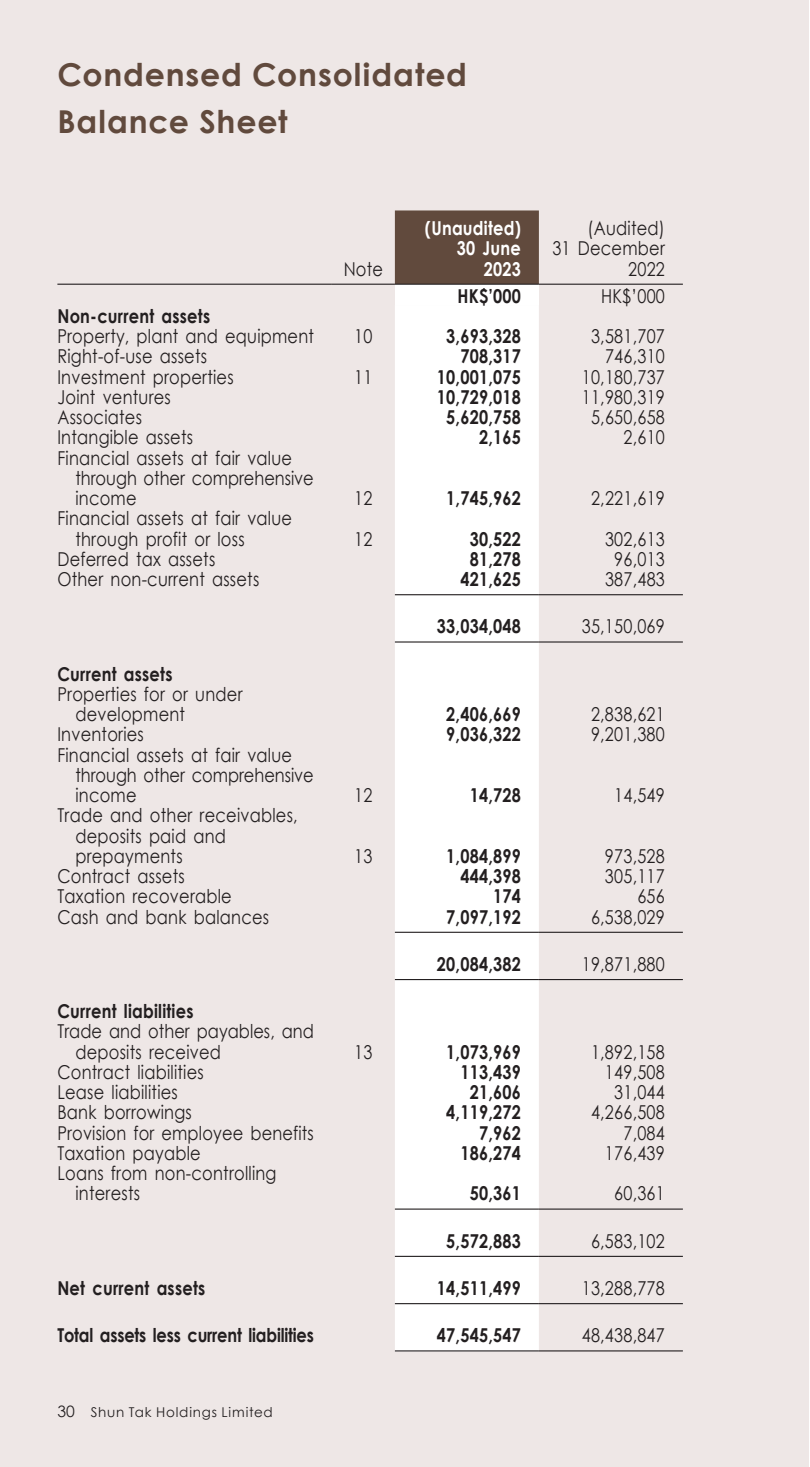
<style>
.page{position:relative;width:810px;height:1467px;background:#fff}
.page>*{position:absolute;margin:0;border:0;box-sizing:border-box;transform-origin:0 0}
.t1{font:700 31.5px/47.7px "Century Gothic";letter-spacing:.025em;color:#614a3d}
.t2{font:19.12px/20.2px "Century Gothic";letter-spacing:.015em;color:#231f20;scale:.85 1}
.t3{font:700 19.12px "Century Gothic";letter-spacing:.015em;color:#231f20;scale:.85 1}
.t4{font:700 19.12px "Century Gothic";letter-spacing:-.01em;color:#231f20;scale:.85 1}
.t5{font:700 19.12px "Century Gothic";letter-spacing:.015em;color:#fff;scale:.85 1}
.t6{font:13.5px "Century Gothic";letter-spacing:.06em;color:#231f20}
.s1{font-size:15.75px}
</style>
<div class="page">
<div style="left:0;top:0;width:808px;height:1467px;background:#eee7e6"></div>
<div style="left:395px;top:210px;width:144px;height:74px;background:#614a3d"></div>
<div style="left:395px;top:285px;width:144px;height:20px;background:#fff"></div>
<div style="left:395px;top:305px;width:144px;height:1045px;background:#fff"></div>
<hr style="left:57px;top:284px;width:275px;height:1px;background:#231f20">
<hr style="left:332px;top:284px;width:63px;height:1px;background:#231f20">
<hr style="left:395px;top:284px;width:144px;height:1px;background:#231f20">
<hr style="left:539px;top:284px;width:144px;height:1px;background:#231f20">
<hr style="left:395px;top:594px;width:144px;height:1px;background:#231f20">
<hr style="left:539px;top:594px;width:144px;height:1px;background:#231f20">
<hr style="left:395px;top:641px;width:144px;height:2px;background:#231f20">
<hr style="left:539px;top:641px;width:144px;height:2px;background:#231f20">
<hr style="left:395px;top:932px;width:144px;height:1px;background:#231f20">
<hr style="left:539px;top:932px;width:144px;height:1px;background:#231f20">
<hr style="left:395px;top:979px;width:144px;height:1px;background:#231f20">
<hr style="left:539px;top:979px;width:144px;height:1px;background:#231f20">
<hr style="left:395px;top:1208px;width:144px;height:2px;background:#231f20">
<hr style="left:539px;top:1208px;width:144px;height:2px;background:#231f20">
<hr style="left:395px;top:1256px;width:144px;height:1px;background:#231f20">
<hr style="left:539px;top:1256px;width:144px;height:1px;background:#231f20">
<hr style="left:395px;top:1303px;width:144px;height:1px;background:#231f20">
<hr style="left:539px;top:1303px;width:144px;height:1px;background:#231f20">
<hr style="left:395px;top:1350px;width:144px;height:1px;background:#231f20">
<hr style="left:539px;top:1350px;width:144px;height:1px;background:#231f20">
<h1 class="t1" style="left:57px;top:49px;width:411px">Condensed Consolidated<br>Balance Sheet</h1>
<p class="t5" style="left:425px;top:214px;width:114px">(Unaudited)</p>
<p class="t2" style="left:588px;top:218px;width:92px">(Audited)</p>
<p class="t5" style="left:457px;top:234px;width:77px">30 June</p>
<p class="t2" style="left:552px;top:238px;width:134px">31 December</p>
<p class="t2" style="left:344px;top:258px;width:48px">Note</p>
<p class="t5" style="left:484px;top:254px;width:45px">2023</p>
<p class="t2" style="left:628px;top:258px;width:45px">2022</p>
<p class="t3" style="left:457px;top:281px;width:76px">HK$’000</p>
<p class="t2" style="left:601px;top:285px;width:77px">HK$’000</p>
<p class="t3" style="left:57px;top:301px;width:181px">Non-current assets</p>
<p class="t2" style="left:57px;top:326px;width:303px">Property, plant and equipment</p>
<p class="t2" style="left:354px;top:326px;width:23px">10</p>
<p class="t3" style="left:446px;top:322px;width:89px">3,693,328</p>
<p class="t2" style="left:591px;top:326px;width:88px">3,581,707</p>
<p class="t2" style="left:57px;top:346px;width:178px">Right-of-use assets</p>
<p class="t3" style="left:460px;top:342px;width:73px">708,317</p>
<p class="t2" style="left:605px;top:346px;width:72px">746,310</p>
<p class="t2" style="left:57px;top:366px;width:209px">Investment properties</p>
<p class="t2" style="left:354px;top:366px;width:23px">11</p>
<p class="t3" style="left:437px;top:362px;width:100px">10,001,075</p>
<p class="t2" style="left:582px;top:366px;width:99px">10,180,737</p>
<p class="t2" style="left:57px;top:387px;width:135px">Joint ventures</p>
<p class="t3" style="left:437px;top:382px;width:100px">10,729,018</p>
<p class="t2" style="left:582px;top:387px;width:99px">11,980,319</p>
<p class="t2" style="left:57px;top:407px;width:101px">Associates</p>
<p class="t3" style="left:446px;top:403px;width:89px">5,620,758</p>
<p class="t2" style="left:591px;top:407px;width:88px">5,650,658</p>
<p class="t2" style="left:57px;top:427px;width:161px">Intangible assets</p>
<p class="t3" style="left:479px;top:423px;width:51px">2,165</p>
<p class="t2" style="left:623px;top:427px;width:50px">2,610</p>
<p class="t2" style="left:75px;top:447px;width:282px;text-indent:-18px">Financial assets at fair value through other comprehensive income</p>
<p class="t2" style="left:354px;top:488px;width:23px">12</p>
<p class="t3" style="left:446px;top:484px;width:89px">1,745,962</p>
<p class="t2" style="left:591px;top:488px;width:88px">2,221,619</p>
<p class="t2" style="left:75px;top:508px;width:256px;text-indent:-18px">Financial assets at fair value through profit or loss</p>
<p class="t2" style="left:354px;top:528px;width:23px">12</p>
<p class="t3" style="left:470px;top:524px;width:62px">30,522</p>
<p class="t2" style="left:605px;top:528px;width:72px">302,613</p>
<p class="t2" style="left:57px;top:549px;width:187px">Deferred tax assets</p>
<p class="t3" style="left:470px;top:544px;width:62px">81,278</p>
<p class="t2" style="left:614px;top:549px;width:61px">96,013</p>
<p class="t2" style="left:57px;top:569px;width:239px">Other non-current assets</p>
<p class="t3" style="left:460px;top:565px;width:73px">421,625</p>
<p class="t2" style="left:605px;top:569px;width:72px">387,483</p>
<p class="t3" style="left:437px;top:612px;width:100px">33,034,048</p>
<p class="t2" style="left:582px;top:616px;width:99px">35,150,069</p>
<p class="t3" style="left:57px;top:659px;width:137px">Current assets</p>
<p class="t2" style="left:75px;top:684px;width:198px;text-indent:-18px">Properties for or under development</p>
<p class="t3" style="left:446px;top:700px;width:89px">2,406,669</p>
<p class="t2" style="left:591px;top:704px;width:88px">2,838,621</p>
<p class="t2" style="left:57px;top:724px;width:103px">Inventories</p>
<p class="t3" style="left:446px;top:720px;width:89px">9,036,322</p>
<p class="t2" style="left:591px;top:724px;width:88px">9,201,380</p>
<p class="t2" style="left:75px;top:744px;width:282px;text-indent:-18px">Financial assets at fair value through other comprehensive income</p>
<p class="t2" style="left:354px;top:785px;width:23px">12</p>
<p class="t3" style="left:470px;top:781px;width:62px">14,728</p>
<p class="t2" style="left:614px;top:785px;width:61px">14,549</p>
<p class="t2" style="left:75px;top:805px;width:263px;text-indent:-18px">Trade and other receivables, deposits paid and prepayments</p>
<p class="t2" style="left:354px;top:846px;width:23px">13</p>
<p class="t3" style="left:446px;top:841px;width:89px">1,084,899</p>
<p class="t2" style="left:605px;top:846px;width:72px">973,528</p>
<p class="t2" style="left:57px;top:866px;width:151px">Contract assets</p>
<p class="t3" style="left:460px;top:862px;width:73px">444,398</p>
<p class="t2" style="left:605px;top:866px;width:72px">305,117</p>
<p class="t2" style="left:57px;top:886px;width:207px">Taxation recoverable</p>
<p class="t3" style="left:493px;top:882px;width:34px">174</p>
<p class="t2" style="left:637px;top:886px;width:34px">656</p>
<p class="t2" style="left:57px;top:906px;width:251px">Cash and bank balances</p>
<p class="t3" style="left:446px;top:902px;width:89px">7,097,192</p>
<p class="t2" style="left:591px;top:906px;width:88px">6,538,029</p>
<p class="t3" style="left:437px;top:949px;width:100px">20,084,382</p>
<p class="t2" style="left:582px;top:954px;width:99px">19,871,880</p>
<p class="t3" style="left:57px;top:997px;width:162px">Current liabilities</p>
<p class="t2" style="left:75px;top:1021px;width:282px;text-indent:-18px">Trade and other payables, and deposits received</p>
<p class="t2" style="left:354px;top:1041px;width:23px">13</p>
<p class="t3" style="left:446px;top:1037px;width:89px">1,073,969</p>
<p class="t2" style="left:591px;top:1041px;width:88px">1,892,158</p>
<p class="t2" style="left:57px;top:1062px;width:174px">Contract liabilities</p>
<p class="t3" style="left:460px;top:1057px;width:73px">113,439</p>
<p class="t2" style="left:605px;top:1062px;width:72px">149,508</p>
<p class="t2" style="left:57px;top:1082px;width:143px">Lease liabilities</p>
<p class="t3" style="left:470px;top:1078px;width:62px">21,606</p>
<p class="t2" style="left:614px;top:1082px;width:61px">31,044</p>
<p class="t2" style="left:57px;top:1102px;width:160px">Bank borrowings</p>
<p class="t3" style="left:446px;top:1098px;width:89px">4,119,272</p>
<p class="t2" style="left:591px;top:1102px;width:88px">4,266,508</p>
<p class="t2" style="left:57px;top:1122px;width:303px">Provision for employee benefits</p>
<p class="t3" style="left:479px;top:1118px;width:51px">7,962</p>
<p class="t2" style="left:623px;top:1122px;width:50px">7,084</p>
<p class="t2" style="left:57px;top:1143px;width:170px">Taxation payable</p>
<p class="t3" style="left:460px;top:1138px;width:73px">186,274</p>
<p class="t2" style="left:605px;top:1143px;width:72px">176,439</p>
<p class="t2" style="left:75px;top:1163px;width:238px;text-indent:-18px">Loans from non-controlling interests</p>
<p class="t3" style="left:470px;top:1179px;width:62px">50,361</p>
<p class="t2" style="left:614px;top:1183px;width:61px">60,361</p>
<p class="t3" style="left:446px;top:1226px;width:89px">5,572,883</p>
<p class="t2" style="left:591px;top:1230px;width:88px">6,583,102</p>
<p class="t3" style="left:57px;top:1273px;width:175px">Net current assets</p>
<p class="t3" style="left:437px;top:1273px;width:100px">14,511,499</p>
<p class="t2" style="left:582px;top:1278px;width:99px">13,288,778</p>
<p class="t4" style="left:57px;top:1321px;width:303px">Total assets less current liabilities</p>
<p class="t3" style="left:437px;top:1321px;width:100px">47,545,547</p>
<p class="t2" style="left:582px;top:1325px;width:99px">48,438,847</p>
<p class="t6" style="left:57px;top:1403px;width:217px"><span class="s1">30</span> Shun Tak Holdings Limited</p>
</div>
